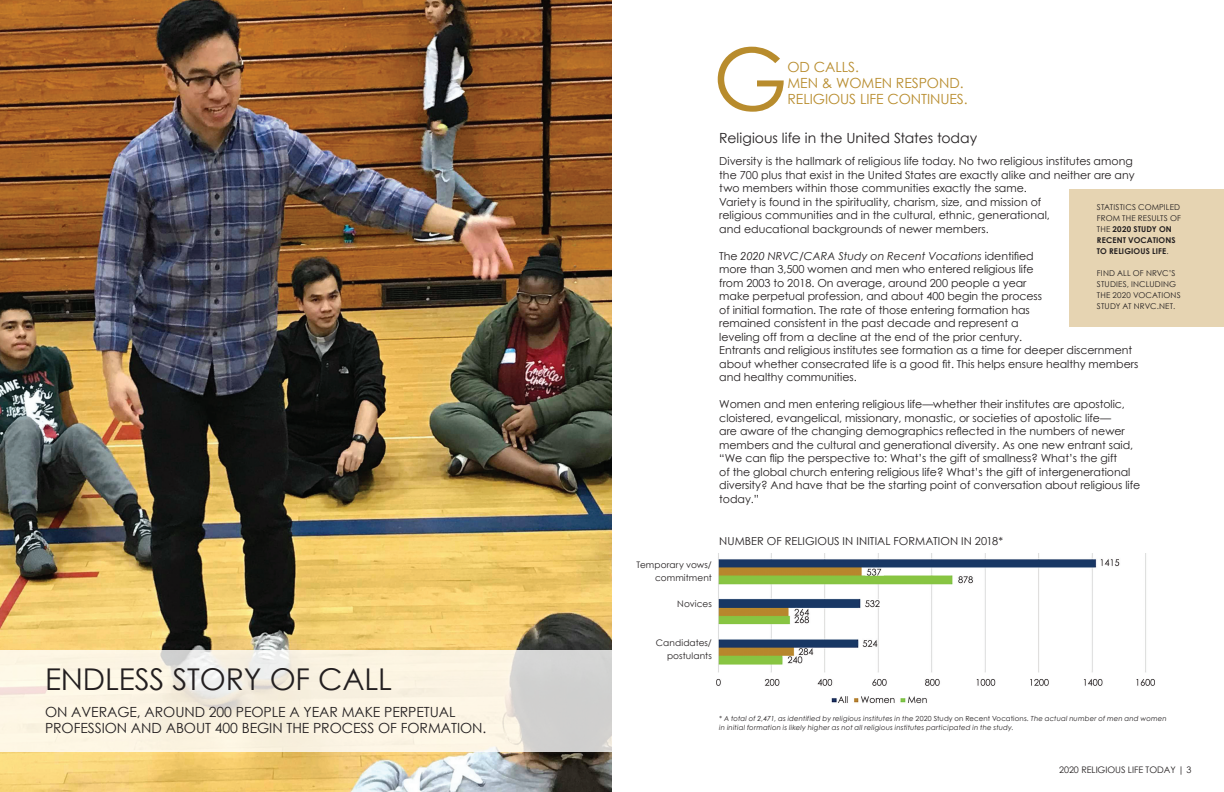
<style>
.page{position:relative;width:1224px;height:792px;background:#fff}
.page>*{position:absolute;margin:0;border:0;box-sizing:border-box;transform-origin:0 0}
.t1{font:86.2px "Century Gothic";color:#b88c2d}
.t2{font:30px "Century Gothic";letter-spacing:-.005em;color:#231f20}
.t3{font:14px/16px "Century Gothic";letter-spacing:-.005em;color:#231f20}
.t4{font:14px/16px "Century Gothic";letter-spacing:-.005em;color:#b88c2d}
.t5{font:11px/13.5px "Century Gothic";letter-spacing:-.005em;color:#231f20}
.t6{font:9px/13px "Century Gothic";letter-spacing:.01em;color:#231f20;text-align:right}
.t7{font:9px "Century Gothic";letter-spacing:-.005em;color:#231f20}
.t8{font:700 8px/11px "Century Gothic";letter-spacing:.015em;color:#231f20}
.t9{font:8px/11px "Century Gothic";letter-spacing:.02em;color:#231f20}
.t10{font:italic 7px/9px "Century Gothic";letter-spacing:.02em;color:#231f20}
.s1{font-style:italic}
.s2{font-weight:400}
.s3{font-style:normal}
</style>
<div class="page">
<div style="left:1069px;top:189px;width:155px;height:138px;background:#e6d4b2"></div>
<img style="left:0;top:0;width:612px;height:792px">
<svg style="left:0;top:650px;width:612px;height:102px;background:#f3eddf"></svg>
<img style="left:716px;top:553px;width:439px;height:151px">
<h2 class="t2" style="left:45px;top:658px;width:349px">ENDLESS STORY OF CALL</h2>
<p class="t3" style="left:45px;top:704px;width:443px">ON AVERAGE, AROUND 200 PEOPLE A YEAR MAKE PERPETUAL<br>PROFESSION AND ABOUT 400 BEGIN THE PROCESS OF FORMATION.</p>
<h1 class="t1" style="left:713px;top:19px;width:77px">G</h1>
<p class="t4" style="left:788px;top:59px;width:182px">OD CALLS.<br>MEN &amp; WOMEN RESPOND.<br>RELIGIOUS LIFE CONTINUES.</p>
<p class="t3" style="left:719px;top:130px;width:259px">Religious life in the United States today</p>
<p class="t5" style="left:719px;top:154px;width:417px">Diversity is the hallmark of religious life today. No two religious institutes among the 700 plus that exist in the United States are exactly alike and neither are any two members within those communities exactly the same.<br>Variety is found in the spirituality, charism, size, and mission of<br>religious communities and in the cultural, ethnic, generational,<br>and educational backgrounds of newer members.</p>
<p class="t5" style="left:719px;top:249px;width:421px">The <span class="s1">2020 NRVC/CARA Study on Recent Vocations</span> identified<br>more than 3,500 women and men who entered religious life<br>from 2003 to 2018. On average, around 200 people a year<br>make perpetual profession, and about 400 begin the process<br>of initial formation. The rate of those entering formation has<br>remained consistent in the past decade and represent a<br>leveling off from a decline at the end of the prior century.<br>Entrants and religious institutes see formation as a time for deeper discernment about whether consecrated life is a good fit. This helps ensure healthy members and healthy communities.</p>
<p class="t5" style="left:719px;top:397px;width:423px">Women and men entering religious life—whether their institutes are apostolic, cloistered, evangelical, missionary, monastic, or societies of apostolic life—<br>are aware of the changing demographics reflected in the numbers of newer members and the cultural and generational diversity. As one new entrant said, “We can flip the perspective to: What’s the gift of smallness? What’s the gift<br>of the global church entering religious life? What’s the gift of intergenerational diversity? And have that be the starting point of conversation about religious life today.”</p>
<p class="t8" style="left:1097px;top:201px;width:86px"><span class="s2">STATISTICS COMPILED<br>FROM THE RESULTS OF<br>THE</span> 2020 STUDY ON<br>RECENT VOCATIONS<br>TO RELIGIOUS LIFE<span class="s2">.</span></p>
<p class="t9" style="left:1097px;top:267px;width:85px">FIND ALL OF NRVC’S<br>STUDIES, INCLUDING<br>THE 2020 VOCATIONS<br>STUDY AT NRVC.NET.</p>
<p class="t6" style="left:636px;top:558px;width:77px">Temporary vows/ commitment</p>
<p class="t6" style="left:677px;top:597px;width:36px">Novices</p>
<p class="t6" style="left:656px;top:636px;width:57px">Candidates/ postulants</p>
<p class="t5" style="left:719px;top:534px;width:285px">NUMBER OF RELIGIOUS IN INITIAL FORMATION IN 2018*</p>
<p class="t10" style="left:719px;top:714px;width:449px">* A total of 2,471, as identified by religious institutes in the <span class="s3">2020 Study on Recent Vocations</span>. The actual number of men and women in initial formation is likely higher as not all religious institutes participated in the study.</p>
<p class="t7" style="left:1059px;top:764px;width:134px">2020 RELIGIOUS LIFE TODAY | 3</p>
</div>
